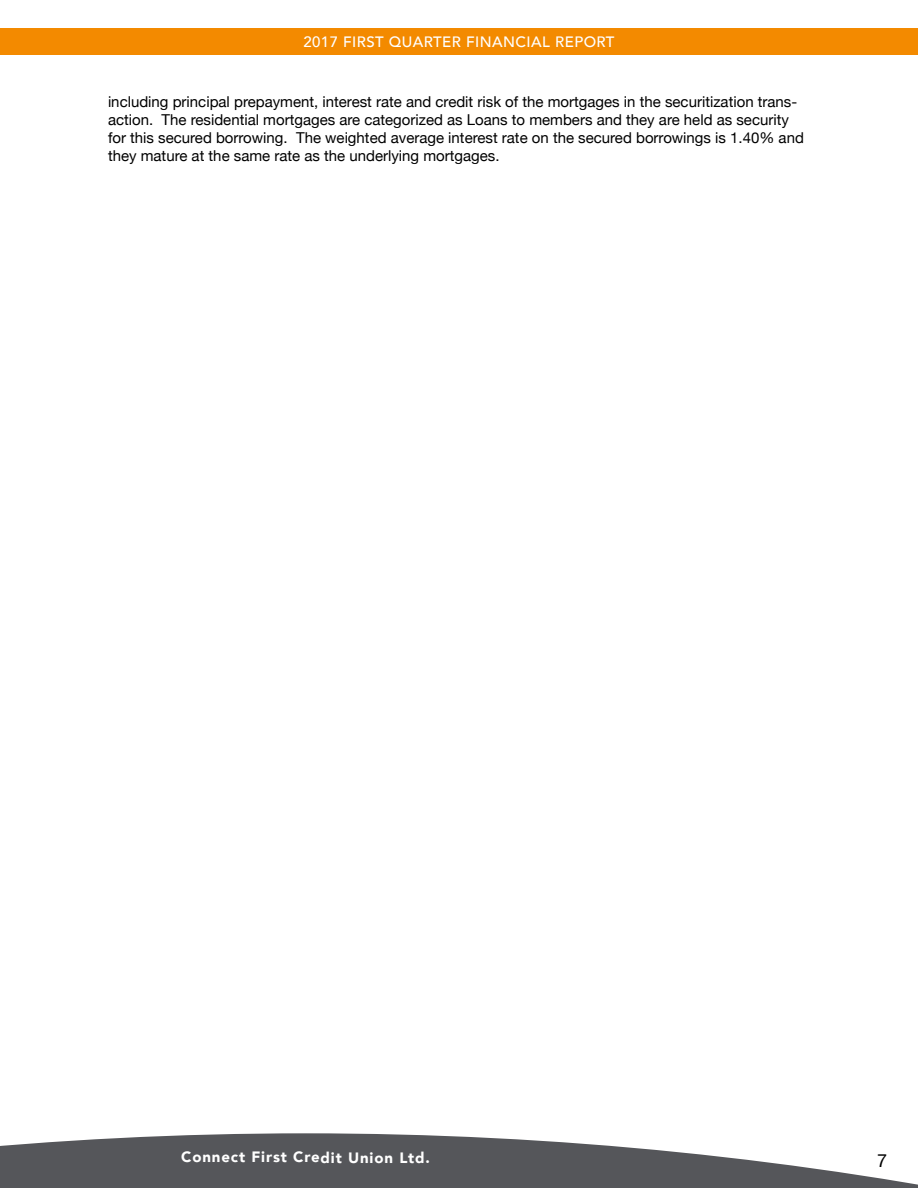
<style>
.page{position:relative;width:918px;height:1188px;background:#fff}
.page>*{position:absolute;margin:0;border:0;box-sizing:border-box;transform-origin:0 0}
.t1{font:18px "Helvetica Neue";color:#000}
.t2{font:15px/18px "Helvetica Neue";color:#000}
.t3{font:500 15px "Avenir";letter-spacing:.03em;color:#fff}
.t4{font:900 15px "Avenir";letter-spacing:.055em;color:#fff}
</style>
<div class="page">
<svg style="left:0;top:1133px;width:918px;height:55px;fill:#55565a"></svg>
<div style="left:0;top:28px;width:918px;height:27px;background:#f38a00"></div>
<p class="t3" style="left:303px;top:29px;width:313px">2017 FIRST QUARTER FINANCIAL REPORT</p>
<p class="t2" style="left:108px;top:94px;width:697px">including principal prepayment, interest rate and credit risk of the mortgages in the securitization trans&shy;action. The residential mortgages are categorized as Loans to members and they are held as security for this secured borrowing. The weighted average interest rate on the secured borrowings is 1.40% and they mature at the same rate as the underlying mortgages.</p>
<p class="t4" style="left:181px;top:1144px;width:251px">Connect First Credit Union Ltd.</p>
<p class="t1" style="left:877px;top:1148px;width:12px">7</p>
</div>
